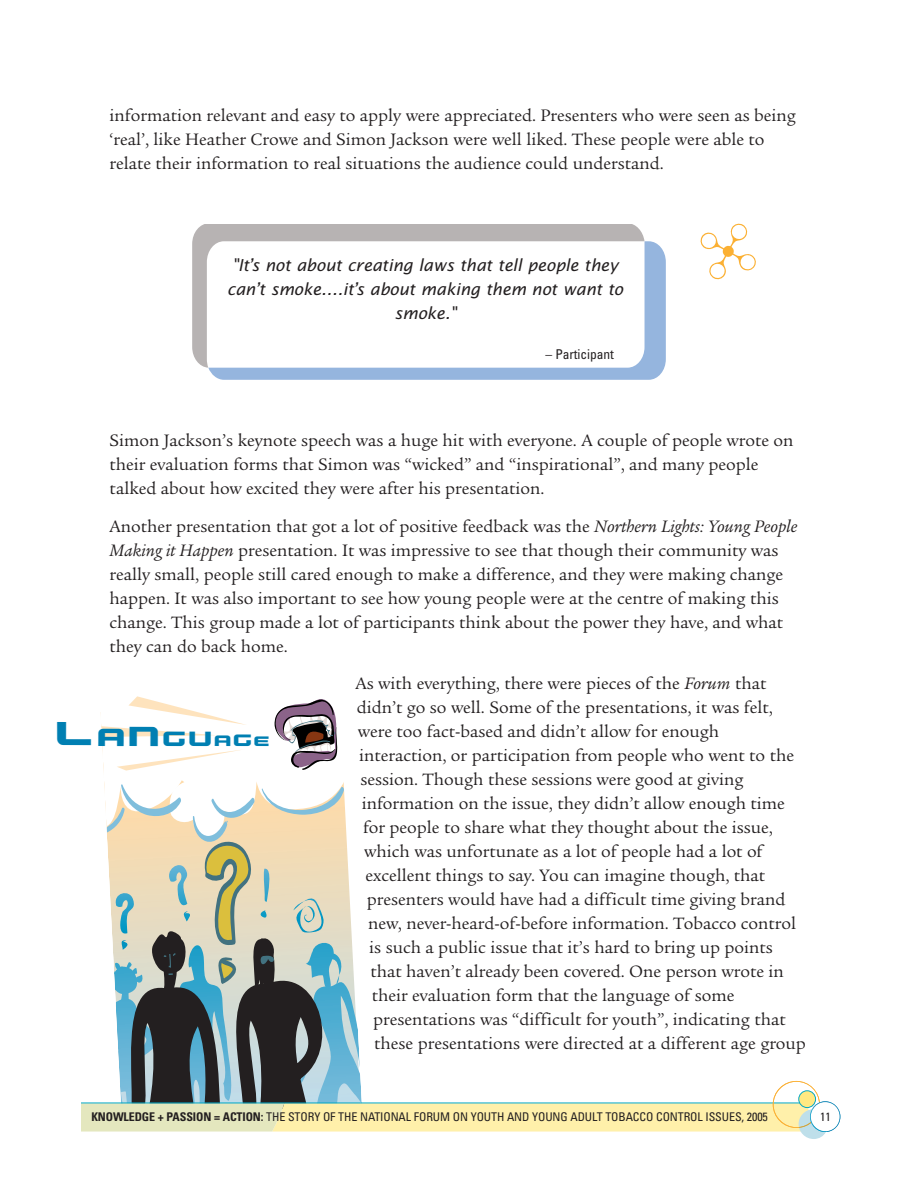
<style>
.page{position:relative;width:918px;height:1188px;background:#fff}
.page>*{position:absolute;margin:0;border:0;box-sizing:border-box;transform-origin:0 0}
.t1{font:22.5px "Gunship";color:#007fb2}
.t2{font:18px/24px "Legacy Serif";color:#231f20}
.t3{font:italic 16.5px/24px "Lucida Sans";letter-spacing:-.005em;color:#231f20;text-align:center}
.t4{font:condensed 13.5px "Univers";letter-spacing:-.005em;color:#231f20}
.t5{font:condensed 12px "Univers";letter-spacing:-.01em;color:#231f20}
.s1{font-style:italic}
.s2{font-size:36px}
.s3{font-size:27px}
.s4{font-size:30px}
.s5{font-size:16.5px}
.s6{font-size:18px}
.s7{font-size:15px}
.s8{font-weight:700}
</style>
<div class="page">
<svg style="left:81px;top:696px;width:759px;height:443px"></svg>
<svg style="left:208px;top:241px;width:458px;height:139px;background:#99b7df"></svg>
<svg style="left:192px;top:224px;width:453px;height:144px"></svg>
<svg style="left:700px;top:223px;width:56px;height:57px"></svg>
<p class="t2" style="left:110px;top:105px;width:688px">information relevant and easy to apply were appreciated. Presenters who were seen as being ‘real’, like Heather Crowe and Simon Jackson were well liked. These people were able to relate their information to real situations the audience could understand.</p>
<p class="t3" style="left:227px;top:254px;width:398px">"It’s not about creating laws that tell people they can’t smoke….it’s about making them not want to smoke."</p>
<p class="t4" style="left:545px;top:349px;width:70px">– Participant</p>
<p class="t2" style="left:110px;top:430px;width:686px">Simon Jackson’s keynote speech was a huge hit with everyone. A couple of people wrote on their evaluation forms that Simon was “wicked” and “inspirational”, and many people talked about how excited they were after his presentation.</p>
<p class="t2" style="left:110px;top:516px;width:690px">Another presentation that got a lot of positive feedback was the <span class="s1">Northern Lights: Young People Making it Happen</span> presentation. It was impressive to see that though their community was really small, people still cared enough to make a difference, and they were making change happen. It was also important to see how young people were at the centre of making this change. This group made a lot of participants think about the power they have, and what they can do back home.</p>
<p class="t2" style="left:355px;top:673px;width:412px">As with everything, there were pieces of the <span class="s1">Forum</span> that</p>
<p class="t2" style="left:357px;top:697px;width:418px">didn’t go so well. Some of the presentations, it was felt,</p>
<p class="t2" style="left:358px;top:721px;width:363px">were too fact-based and didn’t allow for enough</p>
<p class="t2" style="left:359px;top:745px;width:436px">interaction, or participation from people who went to the</p>
<p class="t2" style="left:360px;top:769px;width:385px">session. Though these sessions were good at giving</p>
<p class="t2" style="left:362px;top:793px;width:425px">information on the issue, they didn’t allow enough time</p>
<p class="t2" style="left:363px;top:817px;width:411px">for people to share what they thought about the issue,</p>
<p class="t2" style="left:364px;top:841px;width:400px">which was unfortunate as a lot of people had a lot of</p>
<p class="t2" style="left:366px;top:865px;width:401px">excellent things to say. You can imagine though, that</p>
<p class="t2" style="left:367px;top:889px;width:420px">presenters would have had a difficult time giving brand</p>
<p class="t2" style="left:368px;top:913px;width:430px">new, never-heard-of-before information. Tobacco control</p>
<p class="t2" style="left:369px;top:937px;width:405px">is such a public issue that it’s hard to bring up points</p>
<p class="t2" style="left:371px;top:961px;width:415px">that haven’t already been covered. One person wrote in</p>
<p class="t2" style="left:372px;top:985px;width:364px">their evaluation form that the language of some</p>
<p class="t2" style="left:373px;top:1009px;width:414px">presentations was “difficult for youth”, indicating that</p>
<p class="t2" style="left:374px;top:1033px;width:433px">these presentations were directed at a different age group</p>
<p class="t1" style="left:56px;top:725px;width:216px"><span class="s2">❇</span><span class="s3">✼</span><span class="s4">❉</span>❂❑<span class="s5">✼</span><span class="s6">❂</span><span class="s7">❀</span></p>
<p class="t5" style="left:91px;top:1112px;width:678px"><span class="s8">KNOWLEDGE + PASSION = ACTION:</span> THE STORY OF THE NATIONAL FORUM ON YOUTH AND YOUNG ADULT TOBACCO CONTROL ISSUES, 2005</p>
<p class="t5" style="left:820px;top:1112px;width:12px">11</p>
</div>
